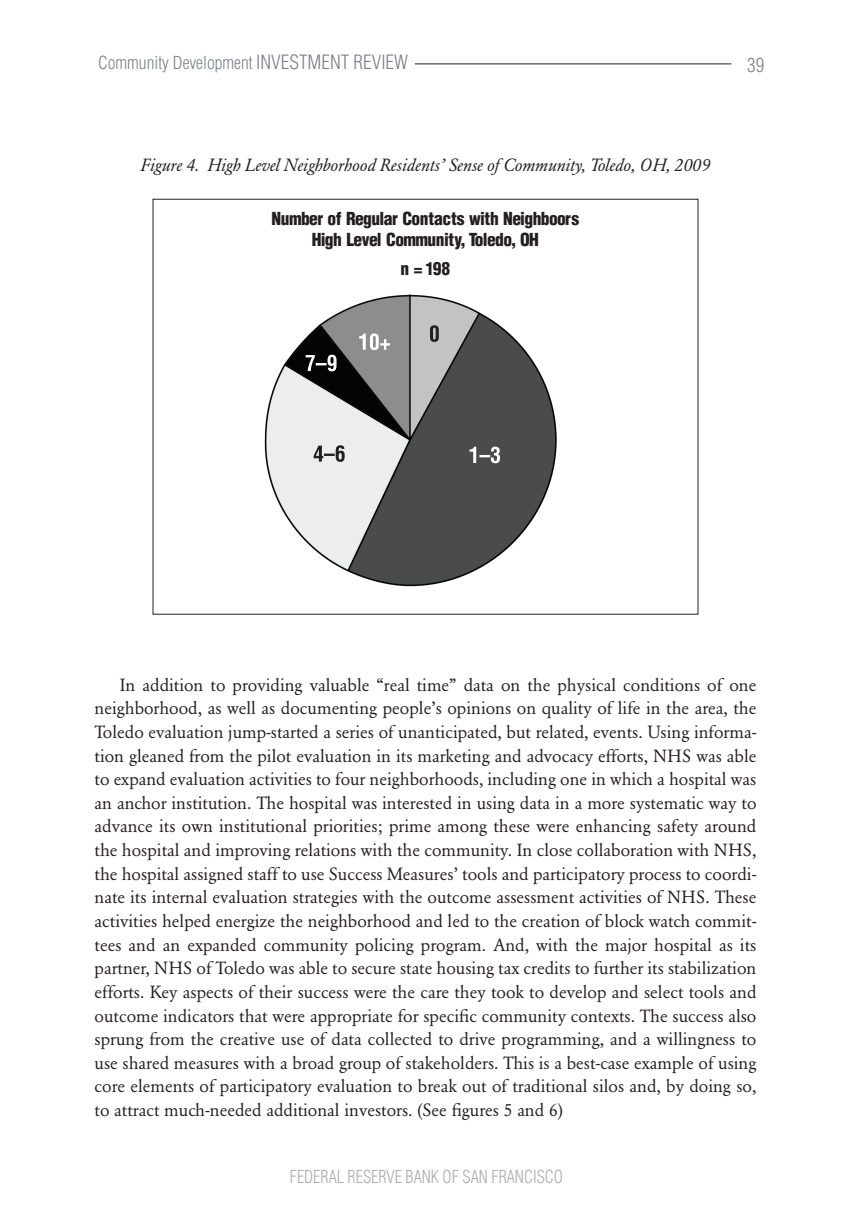
<style>
.page{position:relative;width:851px;height:1229px;background:#fff}
.page>*{position:absolute;margin:0;border:0;box-sizing:border-box;transform-origin:0 0}
.t1{font:300 condensed 19.25px "Helvetica";color:#7e8083}
.t2{font:17.5px/23.6px "Garamond BE";color:#231f20;text-align:justify}
.t3{font:italic 17.5px "Garamond BE";color:#231f20}
.t4{font:900 condensed 17.5px/21px "Helvetica";letter-spacing:-.03em;color:#231f20;text-align:center}
.t5{font:300 condensed 17.5px "Helvetica";color:#7e8083}
.t6{font:300 condensed 17.5px "Helvetica";color:#aaabaf;scale:.93 1}
.s1{font-size:19.25px}
</style>
<div class="page">
<hr style="left:415px;top:63px;width:316px;height:1px;background:#231f20">
<img style="left:264px;top:294px;width:293px;height:293px">
<svg style="left:430px;top:325px;width:9px;height:17px"></svg>
<svg style="left:469px;top:446px;width:31px;height:17px"></svg>
<svg style="left:313px;top:445px;width:32px;height:17px"></svg>
<svg style="left:305px;top:355px;width:31px;height:16px"></svg>
<svg style="left:359px;top:333px;width:31px;height:17px"></svg>
<p class="t5" style="left:98px;top:53px;width:311px">Community Development <span class="s1">INVESTMENT REVIEW</span></p>
<p class="t1" style="left:747px;top:53px;width:19px">39</p>
<p class="t3" style="left:141px;top:154px;width:571px">Figure 4. High Level Neighborhood Residents’ Sense of Community, Toledo, OH, 2009</p>
<p class="t4" style="left:271px;top:208px;width:309px">Number of Regular Contacts with Neighboors<br>High Level Community, Toledo, OH</p>
<p class="t4" style="left:400px;top:258px;width:51px">n = 198</p>
<p class="t2" style="left:95px;top:673px;width:663px;text-indent:25px">In addition to providing valuable “real time” data on the physical conditions of one neighborhood, as well as documenting people’s opinions on quality of life in the area, the Toledo evaluation jump-started a series of unanticipated, but related, events. Using informa&shy;tion gleaned from the pilot evaluation in its marketing and advocacy efforts, NHS was able to expand evaluation activities to four neighborhoods, including one in which a hospital was an anchor institution. The hospital was interested in using data in a more systematic way to advance its own institutional priorities; prime among these were enhancing safety around the hospital and improving relations with the community. In close collaboration with NHS, the hospital assigned staff to use Success Measures’ tools and participatory process to coordi&shy;nate its internal evaluation strategies with the outcome assessment activities of NHS. These activities helped energize the neighborhood and led to the creation of block watch commit&shy;tees and an expanded community policing program. And, with the major hospital as its partner, NHS of Toledo was able to secure state housing tax credits to further its stabilization efforts. Key aspects of their success were the care they took to develop and select tools and outcome indicators that were appropriate for specific community contexts. The success also sprung from the creative use of data collected to drive programming, and a willingness to use shared measures with a broad group of stakeholders. This is a best-case example of using core elements of participatory evaluation to break out of traditional silos and, by doing so, to attract much-needed additional investors. (See figures 5 and 6)</p>
<p class="t6" style="left:290px;top:1166px;width:295px">FEDERAL RESERVE BANK OF SAN FRANCISCO</p>
</div>
